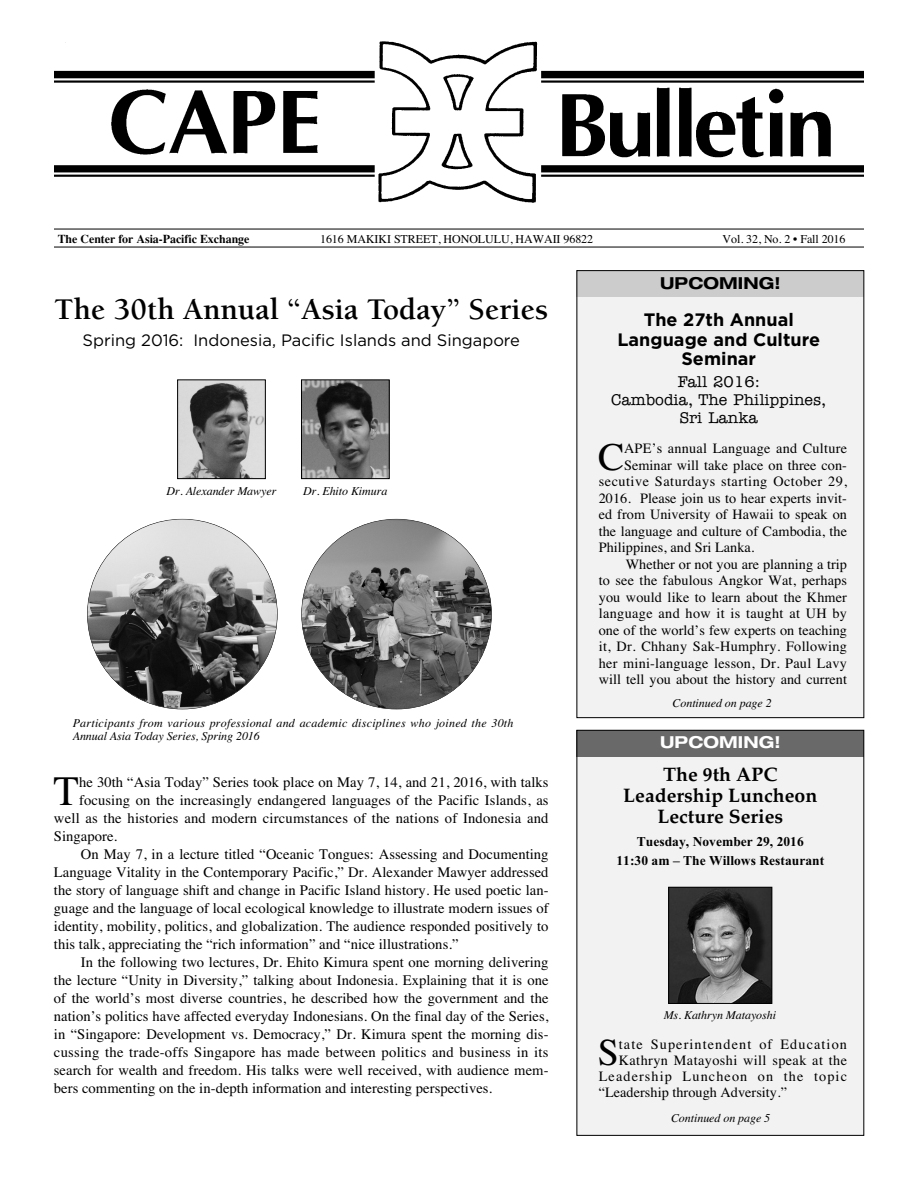
<style>
.page{position:relative;width:918px;height:1188px;background:#fff}
.page>*{position:absolute;margin:0;border:0;box-sizing:border-box;transform-origin:0 0}
.t1{font:41.85px "Times";color:#000}
.t2{font:39.15px "Times";color:#000}
.t3{font:37.95px "Times";color:#000}
.t4{font:700 30.9px "Berkeley";letter-spacing:.005em;color:#000}
.t5{font:700 19.5px/21px "Palatino";color:#000;text-align:center}
.t6{font:700 18px/19.5px "Gotham";letter-spacing:.005em;color:#000;text-align:center}
.t7{font:16.5px "Gotham";color:#000}
.t8{font:700 expanded 16.5px "Helvetica Neue";letter-spacing:.005em;color:#000}
.t9{font:700 expanded 16.5px "Helvetica Neue";letter-spacing:.005em;color:#fff}
.t10{font:500 15.75px/18px "American Typewriter";letter-spacing:.005em;color:#000;text-align:center}
.t11{font:14.7px "Times";color:#000}
.t12{font:14.7px "Times";letter-spacing:.02em;color:#000}
.t13{font:14.25px "Times";letter-spacing:.01em;color:#000}
.t14{font:14.25px "Times";letter-spacing:.075em;color:#000}
.t15{font:14.25px "Times";letter-spacing:.035em;color:#000}
.t16{font:14.25px "Times";letter-spacing:.03em;color:#000}
.t17{font:700 13.5px/19.5px "Times New Roman";color:#000;text-align:center}
.t18{font:italic 12px/13.5px "Times";letter-spacing:.02em;color:#000}
.t19{font:italic 12px "Times";letter-spacing:-.005em;color:#000}
.t20{font:12px "Times";letter-spacing:-.005em;color:#000}
.t21{font:700 12px "Times";letter-spacing:-.005em;color:#000}
</style>
<div class="page">
<div style="left:577px;top:270px;width:287px;height:448px;background:#f2f2f2"></div>
<div style="left:577px;top:270px;width:287px;height:27px;background:#ccc"></div>
<img style="left:54px;top:41px;width:810px;height:162px">
<hr style="left:54px;top:229px;width:810px;height:1px;background:#000">
<hr style="left:54px;top:247px;width:810px;height:1px;background:#000">
<div style="left:577px;top:730px;width:287px;height:406px;background:#f2f2f2"></div>
<div style="left:577px;top:730px;width:287px;height:27px;background:#696969"></div>
<div style="left:577px;top:270px;width:287px;height:448px;border:1px solid #000"></div>
<img style="left:179px;top:382px;width:85px;height:95px">
<div style="left:177px;top:380px;width:89px;height:99px;border:1px solid #000"></div>
<img style="left:303px;top:382px;width:84px;height:95px">
<div style="left:301px;top:380px;width:88px;height:99px;border:1px solid #000"></div>
<img style="left:87px;top:519px;width:190px;height:190px;border-radius:50%">
<img style="left:302px;top:519px;width:189px;height:190px;border-radius:50%">
<div style="left:577px;top:730px;width:287px;height:406px;border:1px solid #000"></div>
<img style="left:670px;top:889px;width:100px;height:113px">
<div style="left:668px;top:887px;width:104px;height:117px;border:1px solid #000"></div>
<p class="t21" style="left:58px;top:231px;width:193px">The Center for Asia-Pacific Exchange</p>
<p class="t20" style="left:320px;top:231px;width:275px">1616 MAKIKI STREET, HONOLULU, HAWAII 96822</p>
<p class="t20" style="left:723px;top:231px;width:125px">Vol. 32, No. 2 • Fall 2016</p>
<h3 class="t4" style="left:54px;top:297px;width:496px">The 30th Annual “Asia Today” Series</h3>
<p class="t7" style="left:83px;top:331px;width:439px">Spring 2016: Indonesia, Pacific Islands and Singapore</p>
<p class="t19" style="left:167px;top:484px;width:111px">Dr. Alexander Mawyer</p>
<p class="t19" style="left:303px;top:484px;width:86px">Dr. Ehito Kimura</p>
<p class="t18" style="left:73px;top:716px;width:442px">Participants from various professional and academic disciplines who joined the 30th<br>Annual Asia Today Series, Spring 2016</p>
<h1 class="t1" style="left:54px;top:766px;width:27px">T</h1>
<p class="t11" style="left:79px;top:773px;width:471px">he 30th “Asia Today” Series took place on May 7, 14, and 21, 2016, with talks</p>
<p class="t11" style="left:79px;top:791px;width:471px">focusing on the increasingly endangered languages of the Pacific Islands, as</p>
<p class="t11" style="left:54px;top:809px;width:496px">well as the histories and modern circumstances of the nations of Indonesia and</p>
<p class="t11" style="left:54px;top:827px;width:65px">Singapore.</p>
<p class="t11" style="left:81px;top:845px;width:469px">On May 7, in a lecture titled “Oceanic Tongues: Assessing and Documenting</p>
<p class="t11" style="left:54px;top:863px;width:496px">Language Vitality in the Contemporary Pacific,” Dr. Alexander Mawyer addressed</p>
<p class="t11" style="left:54px;top:881px;width:496px">the story of language shift and change in Pacific Island history. He used poetic lan-</p>
<p class="t11" style="left:54px;top:899px;width:496px">guage and the language of local ecological knowledge to illustrate modern issues of</p>
<p class="t11" style="left:54px;top:917px;width:496px">identity, mobility, politics, and globalization. The audience responded positively to</p>
<p class="t11" style="left:54px;top:935px;width:406px">this talk, appreciating the “rich information” and “nice illustrations.”</p>
<p class="t11" style="left:81px;top:953px;width:469px">In the following two lectures, Dr. Ehito Kimura spent one morning delivering</p>
<p class="t11" style="left:54px;top:971px;width:496px">the lecture “Unity in Diversity,” talking about Indonesia. Explaining that it is one</p>
<p class="t11" style="left:54px;top:989px;width:496px">of the world’s most diverse countries, he described how the government and the</p>
<p class="t11" style="left:54px;top:1007px;width:496px">nation’s politics have affected everyday Indonesians. On the final day of the Series,</p>
<p class="t11" style="left:54px;top:1025px;width:496px">in “Singapore: Development vs. Democracy,” Dr. Kimura spent the morning dis-</p>
<p class="t12" style="left:54px;top:1043px;width:496px">cussing the trade-offs Singapore has made between politics and business in its</p>
<p class="t11" style="left:54px;top:1061px;width:496px">search for wealth and freedom. His talks were well received, with audience mem-</p>
<p class="t11" style="left:54px;top:1079px;width:440px">bers commenting on the in-depth information and interesting perspectives.</p>
<p class="t8" style="left:660px;top:277px;width:122px">UPCOMING!</p>
<p class="t6" style="left:617px;top:310px;width:204px">The 27th Annual<br>Language and Culture<br>Seminar</p>
<p class="t10" style="left:611px;top:375px;width:217px">Fall 2016:<br>Cambodia, The Philippines,<br>Sri Lanka</p>
<h2 class="t2" style="left:598px;top:433px;width:28px">C</h2>
<p class="t13" style="left:624px;top:440px;width:224px">APE’s annual Language and Culture</p>
<p class="t13" style="left:624px;top:456px;width:224px">Seminar will take place on three con-</p>
<p class="t15" style="left:599px;top:473px;width:250px">secutive Saturdays starting October 29,</p>
<p class="t13" style="left:599px;top:489px;width:250px">2016. Please join us to hear experts invit-</p>
<p class="t13" style="left:599px;top:506px;width:250px">ed from University of Hawaii to speak on</p>
<p class="t13" style="left:599px;top:522px;width:250px">the language and culture of Cambodia, the</p>
<p class="t13" style="left:599px;top:539px;width:157px">Philippines, and Sri Lanka.</p>
<p class="t13" style="left:626px;top:555px;width:223px">Whether or not you are planning a trip</p>
<p class="t13" style="left:599px;top:572px;width:250px">to see the fabulous Angkor Wat, perhaps</p>
<p class="t13" style="left:599px;top:588px;width:250px">you would like to learn about the Khmer</p>
<p class="t13" style="left:599px;top:605px;width:250px">language and how it is taught at UH by</p>
<p class="t13" style="left:599px;top:621px;width:250px">one of the world’s few experts on teaching</p>
<p class="t13" style="left:599px;top:638px;width:250px">it, Dr. Chhany Sak-Humphry. Following</p>
<p class="t13" style="left:599px;top:654px;width:250px">her mini-language lesson, Dr. Paul Lavy</p>
<p class="t13" style="left:599px;top:671px;width:250px">will tell you about the history and current</p>
<p class="t19" style="left:673px;top:696px;width:101px">Continued on page 2</p>
<p class="t9" style="left:660px;top:737px;width:122px">UPCOMING!</p>
<h3 class="t5" style="left:623px;top:764px;width:196px">The 9th APC<br>Leadership Luncheon<br>Lecture Series</h3>
<p class="t17" style="left:616px;top:831px;width:209px">Tuesday, November 29, 2016<br>11:30 am – The Willows Restaurant</p>
<p class="t19" style="left:664px;top:1007px;width:114px">Ms. Kathryn Matayoshi</p>
<h3 class="t3" style="left:598px;top:1030px;width:23px">S</h3>
<p class="t14" style="left:619px;top:1036px;width:230px">tate Superintendent of Education</p>
<p class="t16" style="left:619px;top:1052px;width:230px">Kathryn Matayoshi will speak at the</p>
<p class="t14" style="left:599px;top:1068px;width:250px">Leadership Luncheon on the topic</p>
<p class="t13" style="left:599px;top:1083px;width:190px">“Leadership through Adversity.”</p>
<p class="t19" style="left:671px;top:1111px;width:101px">Continued on page 5</p>
</div>
